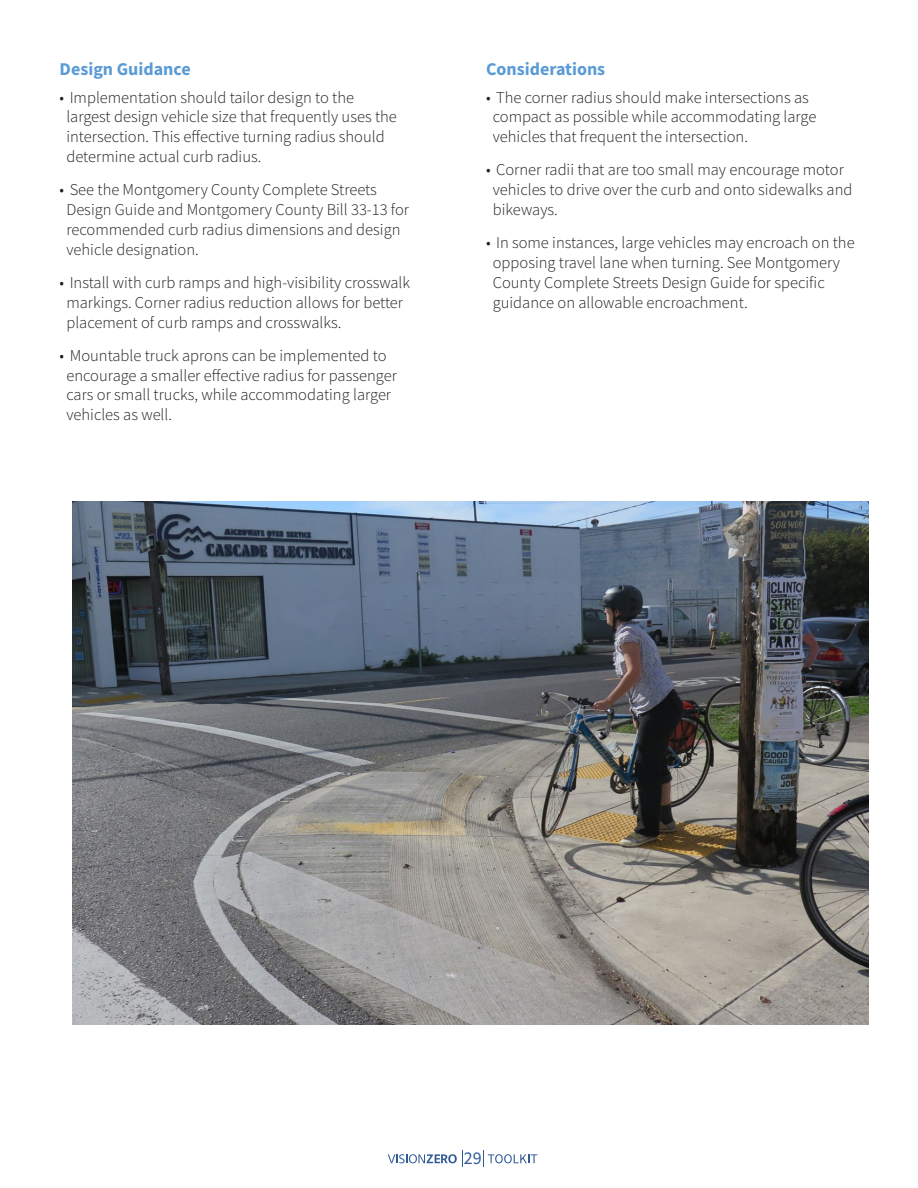
<style>
.page{position:relative;width:918px;height:1188px;background:#fff}
.page>*{position:absolute;margin:0;border:0;box-sizing:border-box;transform-origin:0 0}
.Heading_2{font:700 18px "Source Sans Pro";color:#5b9bd5}
.t1{font:18px "Source Sans Pro";color:#315a99}
.t2{font:300 16.5px/19.8px "Source Sans Pro";color:#231f20}
</style>
<div class="page">
<svg style="left:388px;top:1151px;width:75px;height:16px"></svg>
<svg style="left:483px;top:1151px;width:54px;height:16px"></svg>
<img style="left:73px;top:501px;width:795px;height:523px">
<p class="Heading_2" style="left:60px;top:57px;width:133px">Design Guidance</p>
<p class="t2" style="left:66px;top:87px;width:332px;text-indent:-7px">• Implementation should tailor design to the largest design vehicle size that frequently uses the intersection. This effective turning radius should determine actual curb radius.</p>
<p class="t2" style="left:66px;top:180px;width:344px;text-indent:-7px">• See the Montgomery County Complete Streets Design Guide and Montgomery County Bill 33-13 for recommended curb radius dimensions and design vehicle designation.</p>
<p class="t2" style="left:66px;top:273px;width:345px;text-indent:-7px">• Install with curb ramps and high-visibility crosswalk markings. Corner radius reduction allows for better placement of curb ramps and crosswalks.</p>
<p class="t2" style="left:66px;top:345px;width:332px;text-indent:-7px">• Mountable truck aprons can be implemented to encourage a smaller effective radius for passenger cars or small trucks, while accommodating larger vehicles as well.</p>
<p class="Heading_2" style="left:486px;top:57px;width:121px">Considerations</p>
<p class="t2" style="left:493px;top:87px;width:325px;text-indent:-7px">• The corner radius should make intersections as compact as possible while accommodating large vehicles that frequent the intersection.</p>
<p class="t2" style="left:493px;top:160px;width:361px;text-indent:-7px">• Corner radii that are too small may encourage motor vehicles to drive over the curb and onto sidewalks and bikeways.</p>
<p class="t2" style="left:493px;top:233px;width:363px;text-indent:-7px">• In some instances, large vehicles may encroach on the opposing travel lane when turning. See Montgomery County Complete Streets Design Guide for specific guidance on allowable encroachment.</p>
<p class="t1" style="left:464px;top:1147px;width:19px">29</p>
</div>
